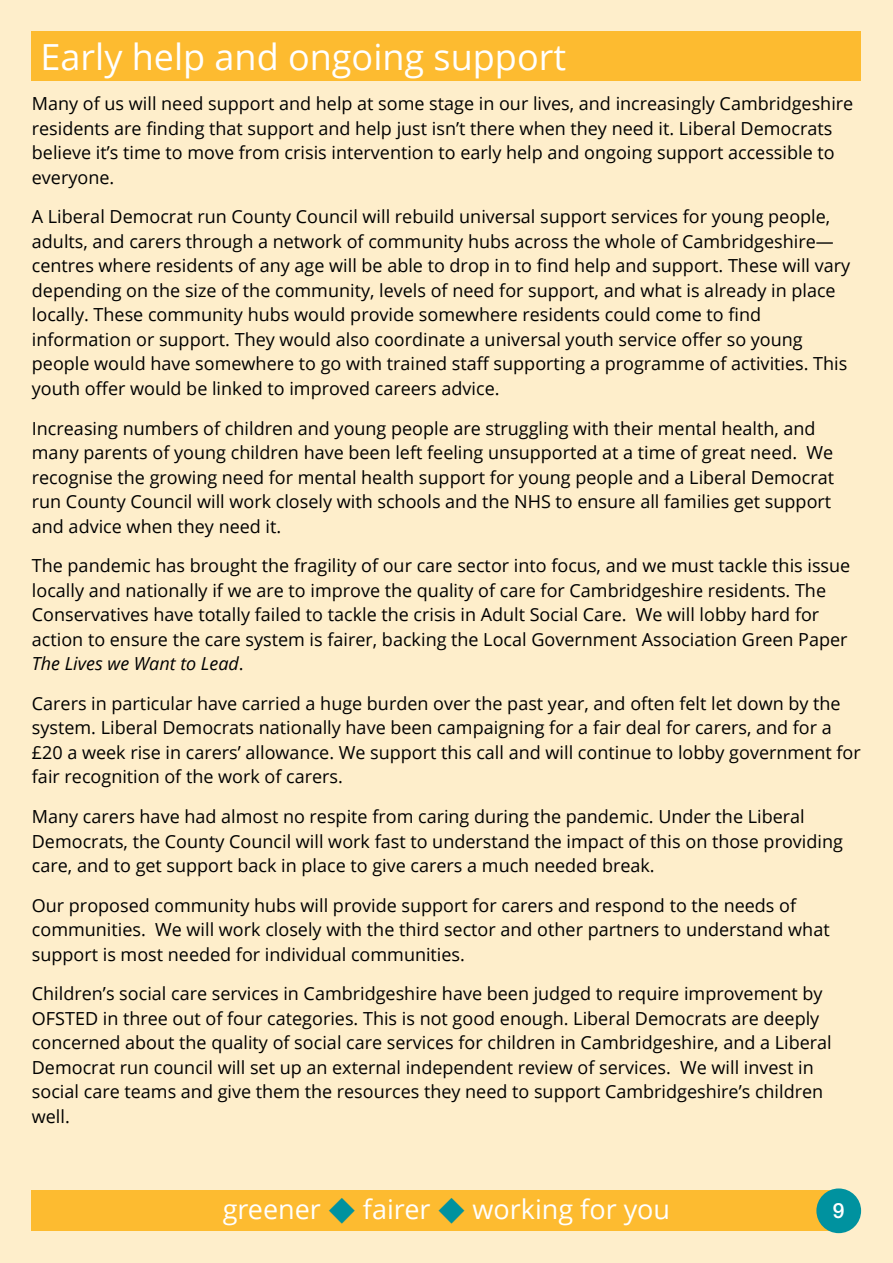
<style>
.page{position:relative;width:893px;height:1263px;background:#feeecb}
.page>*{position:absolute;margin:0;border:0;box-sizing:border-box;transform-origin:0 0}
.t1{font:36px "font 00000000263809 d 0";color:#fff}
.t2{font:27px "font 00000000263809 d 0";color:#fff}
.t3{font:500 21px "Helvetica Neue LT Std";color:#fff}
.t4{font:18px/24.6px "font 00000000263809 d 0";color:#000}
.t5{font:18px "font 00000000263809 d 1";color:#000}
.s1{font-family:"font 00000000263809 d 0"}
.s2{color:#00929f}
</style>
<div class="page">
<div style="left:32px;top:32px;width:829px;height:49px;background:#fdbb30"></div>
<div style="left:32px;top:1190px;width:807px;height:41px;background:#fdbb30"></div>
<div style="left:816px;top:1188px;width:45px;height:45px;background:#00929f;border-radius:50%"></div>
<h1 class="t1" style="left:40px;top:32px;width:527px">Early help and ongoing support</h1>
<p class="t4" style="left:32px;top:91px;width:823px">Many of us will need support and help at some stage in our lives, and increasingly Cambridgeshire residents are finding that support and help just isn’t there when they need it. Liberal Democrats believe it’s time to move from crisis intervention to early help and ongoing support accessible to everyone.</p>
<p class="t4" style="left:32px;top:204px;width:820px">A Liberal Democrat run County Council will rebuild universal support services for young people, adults, and carers through a network of community hubs across the whole of Cambridgeshire— centres where residents of any age will be able to drop in to find help and support. These will vary depending on the size of the community, levels of need for support, and what is already in place locally. These community hubs would provide somewhere residents could come to find information or support. They would also coordinate a universal youth service offer so young people would have somewhere to go with trained staff supporting a programme of activities. This youth offer would be linked to improved careers advice.</p>
<p class="t4" style="left:32px;top:415px;width:804px">Increasing numbers of children and young people are struggling with their mental health, and many parents of young children have been left feeling unsupported at a time of great need. We recognise the growing need for mental health support for young people and a Liberal Democrat run County Council will work closely with schools and the NHS to ensure all families get support and advice when they need it.</p>
<p class="t4" style="left:32px;top:553px;width:820px">The pandemic has brought the fragility of our care sector into focus, and we must tackle this issue locally and nationally if we are to improve the quality of care for Cambridgeshire residents. The Conservatives have totally failed to tackle the crisis in Adult Social Care. We will lobby hard for action to ensure the care system is fairer, backing the Local Government Association Green Paper</p>
<p class="t5" style="left:32px;top:651px;width:213px">The Lives we Want to Lead<span class="s1">.</span></p>
<p class="t4" style="left:32px;top:690px;width:830px">Carers in particular have carried a huge burden over the past year, and often felt let down by the system. Liberal Democrats nationally have been campaigning for a fair deal for carers, and for a £20 a week rise in carers’ allowance. We support this call and will continue to lobby government for fair recognition of the work of carers.</p>
<p class="t4" style="left:32px;top:804px;width:813px">Many carers have had almost no respite from caring during the pandemic. Under the Liberal<br>Democrats, the County Council will work fast to understand the impact of this on those providing care, and to get support back in place to give carers a much needed break.</p>
<p class="t4" style="left:32px;top:892px;width:799px">Our proposed community hubs will provide support for carers and respond to the needs of communities. We will work closely with the third sector and other partners to understand what support is most needed for individual communities.</p>
<p class="t4" style="left:32px;top:981px;width:801px">Children’s social care services in Cambridgeshire have been judged to require improvement by OFSTED in three out of four categories. This is not good enough. Liberal Democrats are deeply concerned about the quality of social care services for children in Cambridgeshire, and a Liberal Democrat run council will set up an external independent review of services. We will invest in social care teams and give them the resources they need to support Cambridgeshire’s children well.</p>
<h2 class="t2" style="left:223px;top:1190px;width:449px">greener <span class="s2">u</span> fairer <span class="s2">u</span> working for you</h2>
<p class="t3" style="left:833px;top:1197px;width:13px">9</p>
</div>
